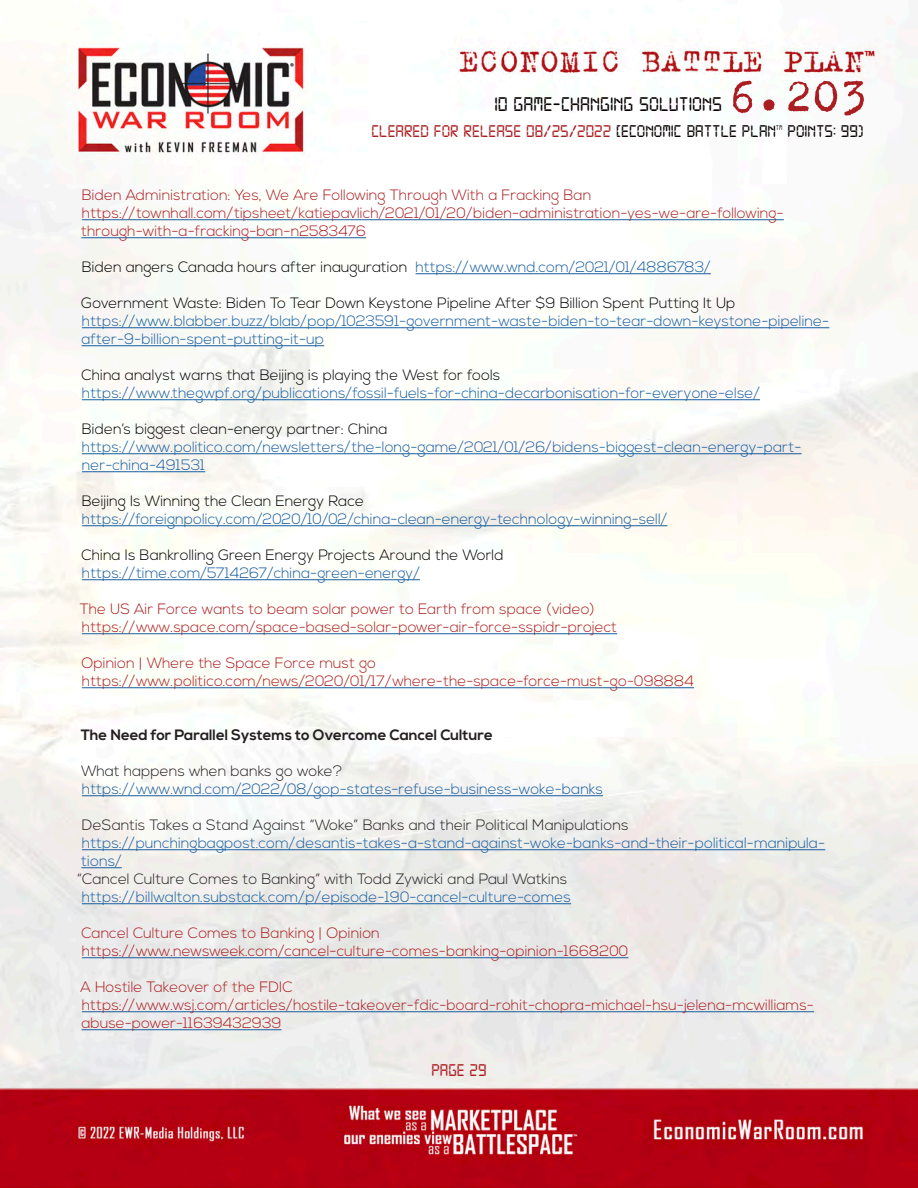
<style>
.page{position:relative;width:918px;height:1188px;background:#fff}
.page>*{position:absolute;margin:0;border:0;box-sizing:border-box;transform-origin:0 0}
.t1{font:51px "Trixie";color:#aa1e21}
.t2{font:21px "Digital 7";color:#080302}
.t3{font:18px "Digital 7";color:#aa1e21}
.t4{font:18px "Digital 7";color:#080302}
.t5{font:300 15px/18px "Nexa";color:#175d9e}
.t6{font:300 15px/18px "Nexa";color:#aa1e21}
.t7{font:300 15px "Nexa";color:#000}
.t8{font:300 15px "Nexa";color:#231f20}
.t9{font:700 15px "Nexa";color:#231f20}
.t10{font:7.05px "Digital 7";color:#080302}
.s1{color:#080302}
.s2{color:#175d9e}
</style>
<div class="page">
<img style="left:0;top:5px;width:918px;height:1183px">
<hr style="left:82px;top:219px;width:702px;height:1px;background:#175d9e">
<hr style="left:81px;top:237px;width:285px;height:1px;background:#175d9e">
<hr style="left:416px;top:273px;width:295px;height:1px;background:#175d9e">
<hr style="left:82px;top:327px;width:747px;height:1px;background:#175d9e">
<hr style="left:82px;top:345px;width:242px;height:1px;background:#175d9e">
<hr style="left:82px;top:399px;width:678px;height:1px;background:#175d9e">
<hr style="left:82px;top:453px;width:720px;height:1px;background:#175d9e">
<hr style="left:82px;top:471px;width:123px;height:1px;background:#175d9e">
<hr style="left:82px;top:525px;width:585px;height:1px;background:#175d9e">
<hr style="left:82px;top:579px;width:338px;height:1px;background:#175d9e">
<hr style="left:82px;top:633px;width:535px;height:1px;background:#175d9e">
<hr style="left:82px;top:687px;width:612px;height:1px;background:#175d9e">
<hr style="left:82px;top:795px;width:521px;height:1px;background:#175d9e">
<hr style="left:82px;top:849px;width:743px;height:1px;background:#175d9e">
<hr style="left:81px;top:867px;width:41px;height:1px;background:#175d9e">
<hr style="left:82px;top:903px;width:489px;height:1px;background:#175d9e">
<hr style="left:82px;top:957px;width:546px;height:1px;background:#175d9e">
<hr style="left:82px;top:1011px;width:732px;height:1px;background:#175d9e">
<hr style="left:82px;top:1029px;width:199px;height:1px;background:#175d9e">
<h1 class="t1" style="left:728px;top:62px;width:142px">6.203</h1>
<p class="t3" style="left:371px;top:123px;width:406px">CLEARED FOR RELEASE 08/25/2022 <span class="s1">[ECONOMIC BATTLE PLAN</span></p>
<p class="t10" style="left:776px;top:124px;width:8px">TM</p>
<p class="t4" style="left:788px;top:123px;width:78px">POINTS: 99)</p>
<h2 class="t2" style="left:495px;top:95px;width:229px">10 GAME-CHANGING SOLUTIONS</h2>
<p class="t6" style="left:82px;top:187px;width:511px">Biden Administration: Yes, We Are Following Through With a Fracking Ban</p>
<p class="t6" style="left:81px;top:205px;width:704px">https://townhall.com/tipsheet/katiepavlich/2021/01/20/biden-administration-yes-we-are-following&shy;through-with-a-fracking-ban-n2583476</p>
<p class="t7" style="left:82px;top:258px;width:631px">Biden angers Canada hours after inauguration <span class="s2">https://www.wnd.com/2021/01/4886783/</span></p>
<p class="t7" style="left:81px;top:294px;width:656px">Government Waste: Biden To Tear Down Keystone Pipeline After $9 Billion Spent Putting It Up</p>
<p class="t5" style="left:82px;top:313px;width:749px">https://www.blabber.buzz/blab/pop/1023591-government-waste-biden-to-tear-down-keystone-pipeline&shy;after-9-billion-spent-putting-it-up</p>
<p class="t7" style="left:81px;top:366px;width:420px">China analyst warns that Beijing is playing the West for fools</p>
<p class="t5" style="left:82px;top:385px;width:679px">https://www.thegwpf.org/publications/fossil-fuels-for-china-decarbonisation-for-everyone-else/</p>
<p class="t7" style="left:82px;top:420px;width:307px">Biden’s biggest clean-energy partner: China</p>
<p class="t5" style="left:82px;top:439px;width:721px">https://www.politico.com/newsletters/the-long-game/2021/01/26/bidens-biggest-clean-energy-part&shy;ner-china-491531</p>
<p class="t7" style="left:82px;top:492px;width:284px">Beijing Is Winning the Clean Energy Race</p>
<p class="t5" style="left:82px;top:511px;width:587px">https://foreignpolicy.com/2020/10/02/china-clean-energy-technology-winning-sell/</p>
<p class="t7" style="left:81px;top:546px;width:424px">China Is Bankrolling Green Energy Projects Around the World</p>
<p class="t5" style="left:82px;top:565px;width:340px">https://time.com/5714267/china-green-energy/</p>
<p class="t6" style="left:80px;top:601px;width:517px">The US Air Force wants to beam solar power to Earth from space (video)</p>
<p class="t6" style="left:82px;top:619px;width:537px">https://www.space.com/space-based-solar-power-air-force-sspidr-project</p>
<p class="t6" style="left:81px;top:655px;width:296px">Opinion | Where the Space Force must go</p>
<p class="t6" style="left:82px;top:673px;width:614px">https://www.politico.com/news/2020/01/17/where-the-space-force-must-go-098884</p>
<p class="t9" style="left:81px;top:726px;width:414px">The Need for Parallel Systems to Overcome Cancel Culture</p>
<p class="t8" style="left:81px;top:762px;width:263px">What happens when banks go woke?</p>
<p class="t5" style="left:82px;top:781px;width:523px">https://www.wnd.com/2022/08/gop-states-refuse-business-woke-banks</p>
<p class="t8" style="left:82px;top:816px;width:548px">DeSantis Takes a Stand Against “Woke” Banks and their Political Manipulations</p>
<p class="t5" style="left:81px;top:835px;width:746px">https://punchingbagpost.com/desantis-takes-a-stand-against-woke-banks-and-their-political-manipula&shy;tions/</p>
<p class="t8" style="left:77px;top:870px;width:492px">“Cancel Culture Comes to Banking” with Todd Zywicki and Paul Watkins</p>
<p class="t5" style="left:82px;top:889px;width:491px">https://billwalton.substack.com/p/episode-190-cancel-culture-comes</p>
<p class="t6" style="left:81px;top:925px;width:300px">Cancel Culture Comes to Banking | Opinion</p>
<p class="t6" style="left:82px;top:943px;width:548px">https://www.newsweek.com/cancel-culture-comes-banking-opinion-1668200</p>
<p class="t6" style="left:80px;top:979px;width:213px">A Hostile Takeover of the FDIC</p>
<p class="t6" style="left:82px;top:997px;width:734px">https://www.wsj.com/articles/hostile-takeover-fdic-board-rohit-chopra-michael-hsu-jelena-mcwilliams&shy;abuse-power-11639432939</p>
<p class="t3" style="left:431px;top:1062px;width:57px">PAGE 29</p>
</div>
